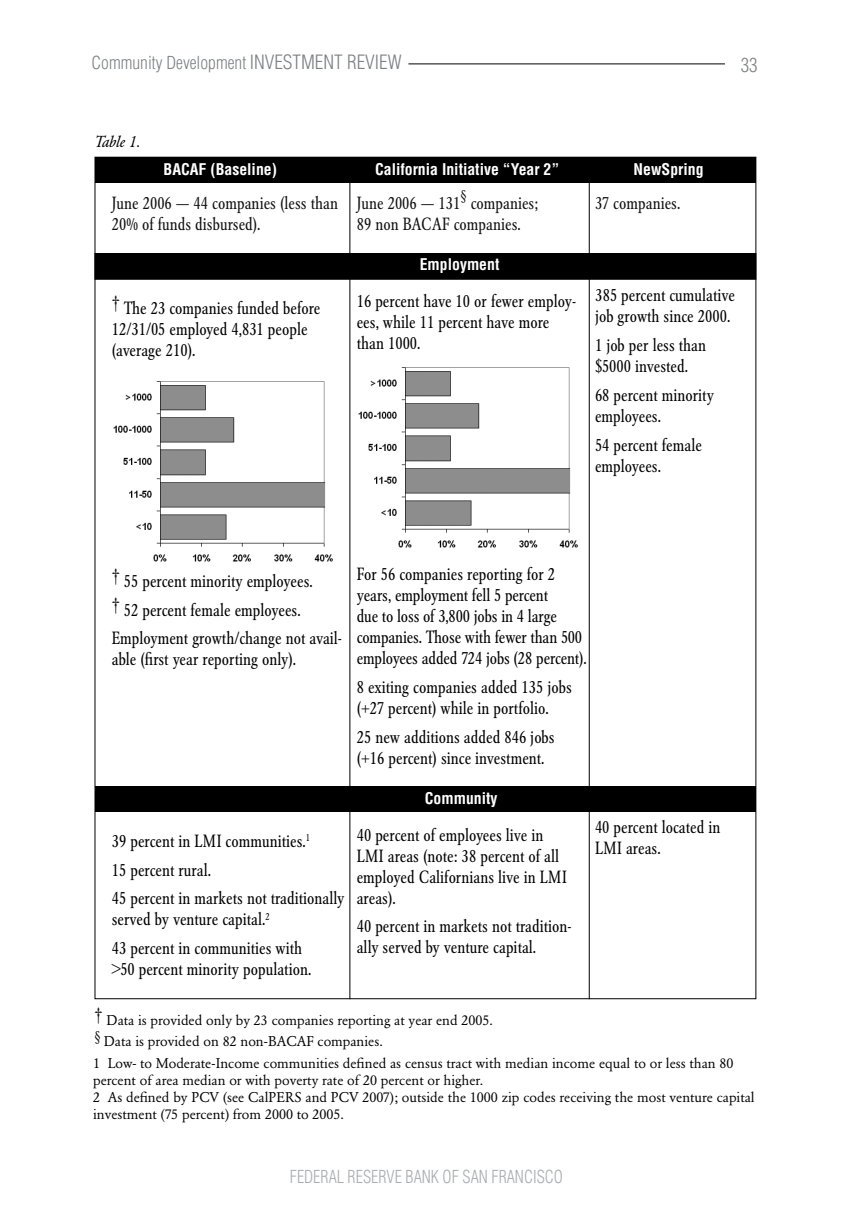
<style>
.page{position:relative;width:851px;height:1229px;background:#fff}
.page>*{position:absolute;margin:0;border:0;box-sizing:border-box;transform-origin:0 0}
.t1{font:300 condensed 19.25px "Helvetica";color:#7e8082}
.t2{font:condensed 17.5px/21px "Garamond BE";color:#000}
.t3{font:condensed 17.5px/21px "Garamond BE";color:#111}
.t4{font:300 condensed 17.5px "Helvetica";color:#7e8082}
.t5{font:300 condensed 17.5px "Helvetica";color:#a9abae;scale:.93 1}
.t6{font:700 condensed 15.75px "Helvetica";color:#fff}
.t7{font:italic 15.75px "Garamond BE";color:#000}
.t8{font:14px/16.8px "Garamond BE";color:#000}
.t9{font:condensed 14px "Garamond BE";color:#111}
.s1{font-size:19.25px}
</style>
<div class="page">
<div style="left:95px;top:785px;width:660px;height:26px;background:#000"></div>
<div style="left:95px;top:157px;width:660px;height:26px;background:#000"></div>
<hr style="left:408px;top:63px;width:316px;height:1px;background:#000">
<div style="left:95px;top:253px;width:660px;height:26px;background:#000"></div>
<div style="left:94px;top:253px;width:662px;height:27px;border:1px solid #000"></div>
<img style="left:358px;top:367px;width:220px;height:181px">
<img style="left:113px;top:381px;width:220px;height:181px">
<hr style="left:349px;top:158px;width:1px;height:841px;background:#000">
<hr style="left:588px;top:158px;width:1px;height:841px;background:#000">
<p class="t4" style="left:92px;top:53px;width:311px">Community Development <span class="s1">INVESTMENT REVIEW</span></p>
<p class="t1" style="left:740px;top:53px;width:19px">33</p>
<p class="t7" style="left:95px;top:132px;width:47px">Table 1.</p>
<p class="t6" style="left:164px;top:160px;width:115px">BACAF (Baseline)</p>
<p class="t6" style="left:375px;top:160px;width:186px">California Initiative “Year 2”</p>
<p class="t6" style="left:633px;top:160px;width:72px">NewSpring</p>
<p class="t3" style="left:357px;top:192px;width:105px">June 2006 — 131</p>
<p class="t9" style="left:460px;top:187px;width:8px">§</p>
<p class="t3" style="left:112px;top:192px;width:228px">June 2006 — 44 companies (less than<br>20% of funds disbursed).</p>
<p class="t3" style="left:595px;top:192px;width:87px">37 companies.</p>
<p class="t3" style="left:357px;top:192px;width:183px;text-indent:114px">companies;<br>89 non BACAF companies.</p>
<p class="t6" style="left:420px;top:254px;width:81px">Employment</p>
<p class="t2" style="left:357px;top:290px;width:221px">16 percent have 10 or fewer employ&shy;ees, while 11 percent have more than 1000.</p>
<p class="t2" style="left:595px;top:285px;width:142px">385 percent cumulative job growth since 2000.</p>
<p class="t2" style="left:595px;top:335px;width:113px">1 job per less than $5000 invested.</p>
<p class="t2" style="left:595px;top:385px;width:120px">68 percent minority employees.</p>
<p class="t2" style="left:595px;top:435px;width:108px">54 percent female employees.</p>
<p class="t2" style="left:112px;top:297px;width:210px"><sup>†</sup> The 23 companies funded before<br>12/31/05 employed 4,831 people (average 210).</p>
<p class="t2" style="left:112px;top:566px;width:232px;line-height:28.9px"><sup>†</sup> 55 percent minority employees.<br><sup>†</sup> 52 percent female employees.<br>Employment growth/change not avail-</p>
<p class="t2" style="left:112px;top:649px;width:186px">able (first year reporting only).</p>
<p class="t2" style="left:112px;top:826px;width:234px;line-height:28.9px">39 percent in LMI communities.<sup>1<br></sup>15 percent rural.<br>45 percent in markets not traditionally</p>
<p class="t2" style="left:112px;top:905px;width:192px;line-height:28.9px">served by venture capital.<sup>2<br></sup>43 percent in communities with</p>
<p class="t2" style="left:112px;top:959px;width:201px">&gt;50 percent minority population.</p>
<p class="t2" style="left:357px;top:563px;width:231px">For 56 companies reporting for 2 years, employment fell 5 percent<br>due to loss of 3,800 jobs in 4 large companies. Those with fewer than 500 employees added 724 jobs (28 percent).</p>
<p class="t2" style="left:357px;top:676px;width:217px">8 exiting companies added 135 jobs (+27 percent) while in portfolio.</p>
<p class="t2" style="left:357px;top:726px;width:199px">25 new additions added 846 jobs (+16 percent) since investment.</p>
<p class="t6" style="left:425px;top:788px;width:74px">Community</p>
<p class="t2" style="left:357px;top:824px;width:212px">40 percent of employees live in<br>LMI areas (note: 38 percent of all employed Californians live in LMI areas).</p>
<p class="t2" style="left:357px;top:916px;width:216px">40 percent in markets not tradition&shy;ally served by venture capital.</p>
<p class="t2" style="left:595px;top:816px;width:127px">40 percent located in<br>LMI areas.</p>
<p class="t8" style="left:94px;top:1009px;width:400px;line-height:21px"><sup>†</sup> Data is provided only by 23 companies reporting at year end 2005. <sup>§</sup> Data is provided on 82 non-BACAF companies.</p>
<p class="t8" style="left:93px;top:1055px;width:663px">1 Low- to Moderate-Income communities defined as census tract with median income equal to or less than 80 percent of area median or with poverty rate of 20 percent or higher.<br>2 As defined by PCV (see CalPERS and PCV 2007); outside the 1000 zip codes receiving the most venture capital investment (75 percent) from 2000 to 2005.</p>
<p class="t5" style="left:290px;top:1166px;width:295px">FEDERAL RESERVE BANK OF SAN FRANCISCO</p>
</div>
